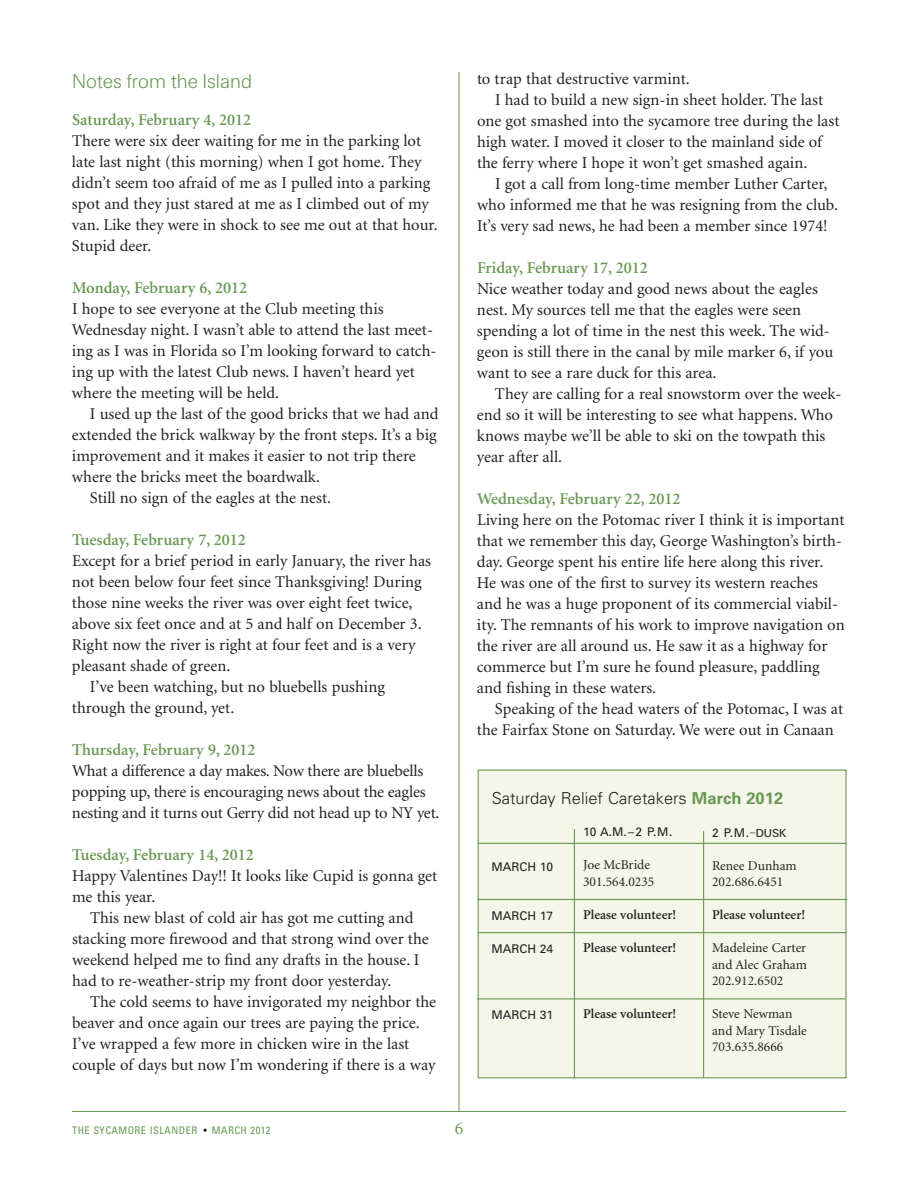
<style>
.page{position:relative;width:918px;height:1188px;background:#fff}
.page>*{position:absolute;margin:0;border:0;box-sizing:border-box;transform-origin:0 0}
.t1{font:21px "U45";color:#689853}
.t2{font:18px "Minion";color:#689853}
.t3{font:16.5px/21px "Minion";color:#231f20}
.t4{font:600 16.5px "Minion";color:#689853}
.t5{font:300 16.5px "Univers";color:#231f20}
.t6{font:13.5px/16.5px "Minion";color:#231f20}
.t7{font:600 13.5px "Minion";color:#231f20}
.t8{font:12px "Univers";color:#231f20}
.t9{font:condensed 10.5px "Univers";letter-spacing:.045em;color:#689853}
.s1{font-weight:700;color:#689853}
.s2{font-family:"U55"}
.s3{color:#231f20}
</style>
<div class="page">
<hr style="left:459px;top:72px;width:1px;height:1040px;background:#689853">
<hr style="left:72px;top:1111px;width:774px;height:1px;background:#689853">
<div style="left:479px;top:771px;width:366px;height:306px;background:#f3f6e9"></div>
<div style="left:478px;top:770px;width:369px;height:308px;border:1px solid #689853"></div>
<hr style="left:478px;top:843px;width:368px;height:1px;background:#689853">
<hr style="left:478px;top:899px;width:369px;height:1px;background:#689853">
<hr style="left:478px;top:932px;width:369px;height:1px;background:#689853">
<hr style="left:477px;top:998px;width:368px;height:1px;background:#689853">
<hr style="left:574px;top:829px;width:1px;height:249px;background:#689853">
<hr style="left:703px;top:831px;width:1px;height:247px;background:#689853">
<p class="t1" style="left:72px;top:74px;width:182px">Notes from the Island</p>
<p class="t4" style="left:72px;top:114px;width:181px">Saturday, February 4, 2012</p>
<p class="t3" style="left:72px;top:132px;width:367px">There were six deer waiting for me in the parking lot late last night (this morning) when I got home. They didn’t seem too afraid of me as I pulled into a parking spot and they just stared at me as I climbed out of my van. Like they were in shock to see me out at that hour.<br>Stupid deer.</p>
<p class="t4" style="left:72px;top:282px;width:177px">Monday, February 6, 2012</p>
<p class="t3" style="left:72px;top:300px;width:366px">I hope to see everyone at the Club meeting this Wednesday night. I wasn’t able to attend the last meet&shy;ing as I was in Florida so I’m looking forward to catch&shy;ing up with the latest Club news. I haven’t heard yet where the meeting will be held.</p>
<p class="t3" style="left:90px;top:405px;width:350px">I used up the last of the good bricks that we had and</p>
<p class="t3" style="left:72px;top:426px;width:366px">extended the brick walkway by the front steps. It’s a big</p>
<p class="t3" style="left:72px;top:447px;width:345px">improvement and it makes it easier to not trip there</p>
<p class="t3" style="left:72px;top:468px;width:250px">where the bricks meet the boardwalk.</p>
<p class="t3" style="left:90px;top:489px;width:243px">Still no sign of the eagles at the nest.</p>
<p class="t4" style="left:72px;top:534px;width:175px">Tuesday, February 7, 2012</p>
<p class="t3" style="left:72px;top:552px;width:361px">Except for a brief period in early January, the river has</p>
<p class="t3" style="left:72px;top:573px;width:351px">not been below four feet since Thanksgiving! During</p>
<p class="t3" style="left:72px;top:594px;width:342px">those nine weeks the river was over eight feet twice,</p>
<p class="t3" style="left:72px;top:615px;width:351px">above six feet once and at 5 and half on December 3.</p>
<p class="t3" style="left:72px;top:636px;width:345px">Right now the river is right at four feet and is a very</p>
<p class="t3" style="left:72px;top:657px;width:160px">pleasant shade of green.</p>
<p class="t3" style="left:90px;top:678px;width:296px">I’ve been watching, but no bluebells pushing</p>
<p class="t3" style="left:72px;top:699px;width:164px">through the ground, yet.</p>
<p class="t4" style="left:72px;top:744px;width:185px">Thursday, February 9, 2012</p>
<p class="t3" style="left:72px;top:762px;width:369px">What a difference a day makes. Now there are bluebells popping up, there is encouraging news about the eagles nesting and it turns out Gerry did not head up to NY yet.</p>
<p class="t4" style="left:72px;top:849px;width:183px">Tuesday, February 14, 2012</p>
<p class="t3" style="left:72px;top:867px;width:367px">Happy Valentines Day!! It looks like Cupid is gonna get me this year.</p>
<p class="t3" style="left:72px;top:909px;width:358px;text-indent:18px">This new blast of cold air has got me cutting and stacking more firewood and that strong wind over the weekend helped me to find any drafts in the house. I had to re-weather-strip my front door yesterday.</p>
<p class="t3" style="left:72px;top:993px;width:366px;text-indent:18px">The cold seems to have invigorated my neighbor the beaver and once again our trees are paying the price.<br>I’ve wrapped a few more in chicken wire in the last couple of days but now I’m wondering if there is a way</p>
<p class="t3" style="left:477px;top:69px;width:214px">to trap that destructive varmint.</p>
<p class="t3" style="left:495px;top:90px;width:330px">I had to build a new sign-in sheet holder. The last</p>
<p class="t3" style="left:477px;top:111px;width:364px">one got smashed into the sycamore tree during the last</p>
<p class="t3" style="left:477px;top:132px;width:347px">high water. I moved it closer to the mainland side of</p>
<p class="t3" style="left:477px;top:153px;width:332px">the ferry where I hope it won’t get smashed again.</p>
<p class="t3" style="left:495px;top:174px;width:334px">I got a call from long-time member Luther Carter,</p>
<p class="t3" style="left:477px;top:195px;width:363px">who informed me that he was resigning from the club.</p>
<p class="t3" style="left:477px;top:216px;width:352px">It’s very sad news, he had been a member since 1974!</p>
<p class="t4" style="left:477px;top:261px;width:172px">Friday, February 17, 2012</p>
<p class="t3" style="left:477px;top:279px;width:358px">Nice weather today and good news about the eagles nest. My sources tell me that the eagles were seen spending a lot of time in the nest this week. The wid&shy;geon is still there in the canal by mile marker 6, if you want to see a rare duck for this area.</p>
<p class="t3" style="left:477px;top:384px;width:366px;text-indent:18px">They are calling for a real snowstorm over the week&shy;end so it will be interesting to see what happens. Who knows maybe we’ll be able to ski on the towpath this year after all.</p>
<p class="t4" style="left:477px;top:492px;width:205px">Wednesday, February 22, 2012</p>
<p class="t3" style="left:477px;top:510px;width:369px">Living here on the Potomac river I think it is important that we remember this day, George Washington’s birth&shy;day. George spent his entire life here along this river.<br>He was one of the first to survey its western reaches and he was a huge proponent of its commercial viabil&shy;ity. The remnants of his work to improve navigation on the river are all around us. He saw it as a highway for commerce but I’m sure he found pleasure, paddling and fishing in these waters.</p>
<p class="t3" style="left:477px;top:699px;width:368px;text-indent:18px">Speaking of the head waters of the Potomac, I was at the Fairfax Stone on Saturday. We were out in Canaan</p>
<p class="t5" style="left:492px;top:792px;width:293px">Saturday Relief Caretakers <span class="s1">March 2012</span></p>
<p class="t8" style="left:492px;top:862px;width:63px">MARCH 10</p>
<p class="t8" style="left:492px;top:911px;width:63px">MARCH 17</p>
<p class="t8" style="left:492px;top:944px;width:63px">MARCH 24</p>
<p class="t8" style="left:492px;top:1010px;width:63px">MARCH 31</p>
<p class="t8" style="left:583px;top:828px;width:91px">10 A.M.–2 P.M.</p>
<p class="t6" style="left:583px;top:858px;width:73px">Joe McBride<br>301.564.0235</p>
<p class="t7" style="left:583px;top:909px;width:95px">Please volunteer!</p>
<p class="t7" style="left:583px;top:942px;width:95px">Please volunteer!</p>
<p class="t7" style="left:583px;top:1008px;width:95px">Please volunteer!</p>
<p class="t8" style="left:712px;top:828px;width:76px">2 P.M.<span class="s2">–DUSK</span></p>
<p class="t6" style="left:712px;top:858px;width:86px">Renee Dunham<br>202.686.6451</p>
<p class="t7" style="left:712px;top:910px;width:95px">Please volunteer!</p>
<p class="t6" style="left:712px;top:941px;width:96px;text-align:justify">Madeleine Carter and Alec Graham 202.912.6502</p>
<p class="t6" style="left:712px;top:1007px;width:96px">Steve Newman and Mary Tisdale<br>703.635.8666</p>
<p class="t9" style="left:72px;top:1126px;width:200px">THE SYCAMORE ISLANDER <span class="s3">•</span> MARCH 2012</p>
<p class="t2" style="left:455px;top:1121px;width:10px">6</p>
</div>
